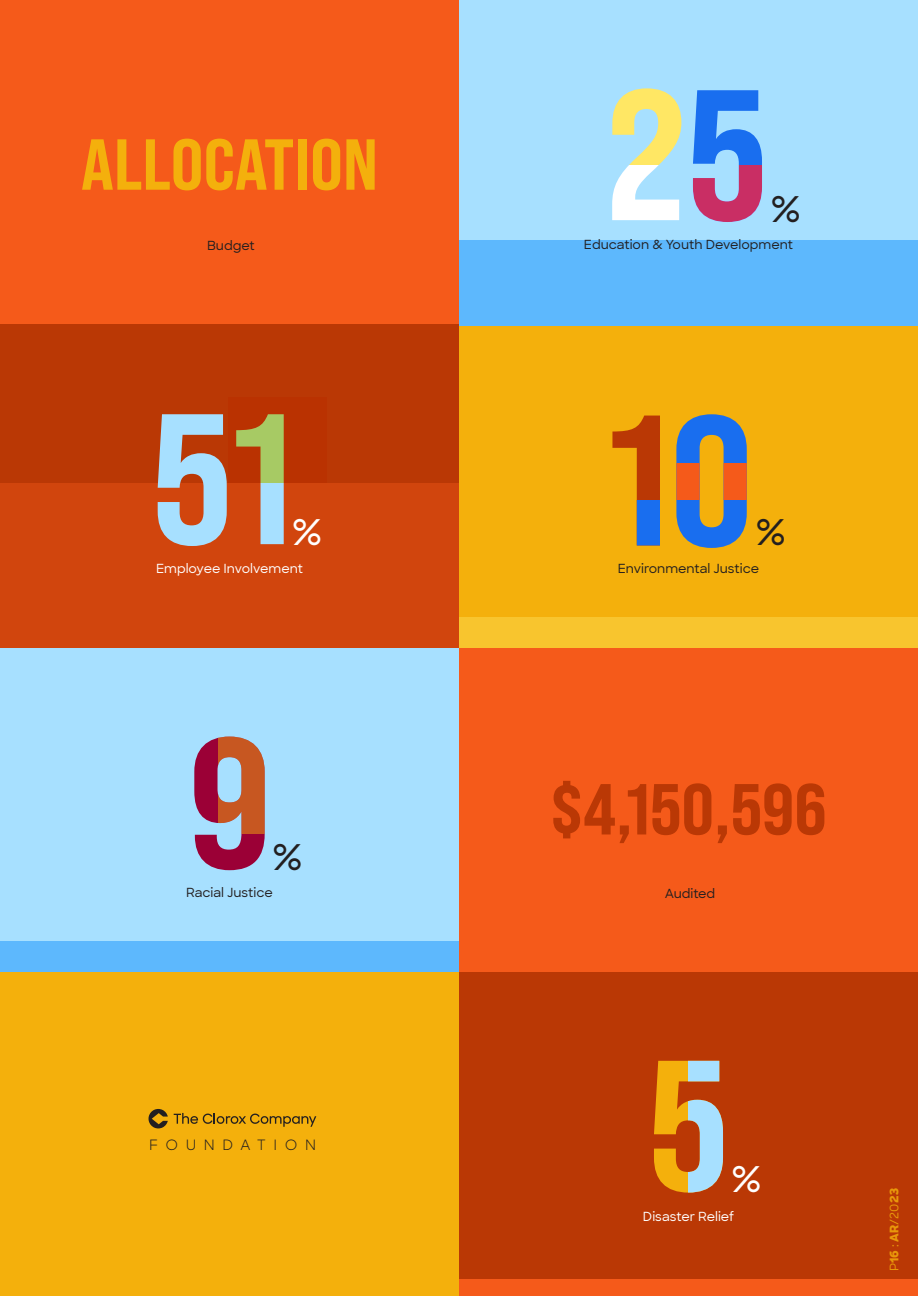
<style>
.page{position:relative;width:918px;height:1296px;background:#fff}
.page>*{position:absolute;margin:0;border:0;box-sizing:border-box;transform-origin:0 0}
.body{font:185.55px "Bebas Neue Pro Sm E Eb";color:#a7e0ff}
.body-2{font:72px "Bebas Neue Pro Sm E Eb";color:#ba3805}
.body-3{font:72px "Bebas Neue Pro Sm E Eb";color:#f4b00c}
.t1{font:500 36px "Sharp Sans";color:#231f20}
.t2{font:500 36px "Sharp Sans";color:#fff}
.t3{font:14.25px "Sharp Sans";letter-spacing:.53em;color:#231f20}
.body-4{font:500 12.75px "Sharp Sans";color:#231f20}
.REV_body{font:500 12.75px "Sharp Sans";color:#fff}
.REV_body-2{font:500 12.75px "Sharp Sans";color:#231f20}
.t4{font:800 12px "Sharp Sans";color:#f4b00c}
.s1{font-weight:500}
</style>
<div class="page">
<div style="left:0;top:0;width:459px;height:324px;background:#f55a1a"></div>
<div style="left:459px;top:0;width:459px;height:324px;background:#a7e0ff"></div>
<div style="left:459px;top:648px;width:459px;height:324px;background:#f55a1a"></div>
<div style="left:0;top:648px;width:459px;height:324px;background:#a7e0ff"></div>
<div style="left:459px;top:972px;width:459px;height:324px;background:#ba3805"></div>
<div style="left:0;top:972px;width:459px;height:324px;background:#f4b00c"></div>
<div style="left:459px;top:324px;width:459px;height:324px;background:#f4b00c"></div>
<div style="left:0;top:324px;width:459px;height:324px;background:#ba3805"></div>
<div style="left:0;top:483px;width:459px;height:164px;background:#d1450d"></div>
<div style="left:459px;top:240px;width:459px;height:85px;background:#5db8fd"></div>
<div style="left:228px;top:397px;width:98px;height:86px;background:#ba3201"></div>
<svg style="left:194px;top:737px;width:71px;height:133px"></svg>
<svg style="left:218px;top:737px;width:47px;height:97px;fill:#c75721"></svg>
<div style="left:459px;top:618px;width:459px;height:30px;background:#f8c52e"></div>
<div style="left:0;top:942px;width:459px;height:30px;background:#5db8fd"></div>
<div style="left:459px;top:1280px;width:459px;height:16px;background:#f55a1a"></div>
<svg style="left:149px;top:1109px;width:19px;height:19px"></svg>
<svg style="left:174px;top:1113px;width:142px;height:14px"></svg>
<svg style="left:693px;top:90px;width:69px;height:75px"></svg>
<svg style="left:693px;top:165px;width:69px;height:57px;fill:#c92e64"></svg>
<svg style="left:676px;top:414px;width:71px;height:134px"></svg>
<svg style="left:676px;top:463px;width:71px;height:37px;fill:#f55a1a"></svg>
<svg style="left:612px;top:165px;width:68px;height:55px"></svg>
<svg style="left:612px;top:88px;width:69px;height:77px;fill:#ffe764"></svg>
<svg style="left:612px;top:416px;width:48px;height:84px"></svg>
<svg style="left:636px;top:500px;width:24px;height:45px"></svg>
<svg style="left:654px;top:1061px;width:34px;height:132px"></svg>
<svg style="left:688px;top:1061px;width:35px;height:132px;fill:#a7e0ff"></svg>
<p class="body-3" style="left:81px;top:122px;width:299px">ALLOCATION</p>
<p class="body-4" style="left:207px;top:236px;width:49px">Budget</p>
<p class="t1" style="left:770px;top:183px;width:33px">%</p>
<p class="body-4" style="left:584px;top:235px;width:211px">Education &amp; Youth Development</p>
<p class="body" style="left:151px;top:368px;width:144px">51</p>
<p class="REV_body" style="left:156px;top:559px;width:148px">Employee Involvement</p>
<p class="REV_body-2" style="left:618px;top:559px;width:143px">Environmental Justice</p>
<p class="t2" style="left:291px;top:506px;width:33px">%</p>
<p class="t1" style="left:755px;top:506px;width:33px">%</p>
<p class="t1" style="left:272px;top:831px;width:33px">%</p>
<p class="body-4" style="left:186px;top:883px;width:88px">Racial Justice</p>
<p class="body-2" style="left:550px;top:766px;width:278px">$4,150,596</p>
<p class="body-4" style="left:665px;top:884px;width:52px">Audited</p>
<p class="t3" style="left:149px;top:1134px;width:169px">FOUNDATION</p>
<p class="t2" style="left:730px;top:1153px;width:33px">%</p>
<p class="REV_body" style="left:643px;top:1207px;width:93px">Disaster Relief</p>
<p class="t4" style="left:885px;top:1271px;width:85px;rotate:-90deg"><span class="s1">P</span>16 <span class="s1">:</span> AR<span class="s1">/20</span>23</p>
</div>
